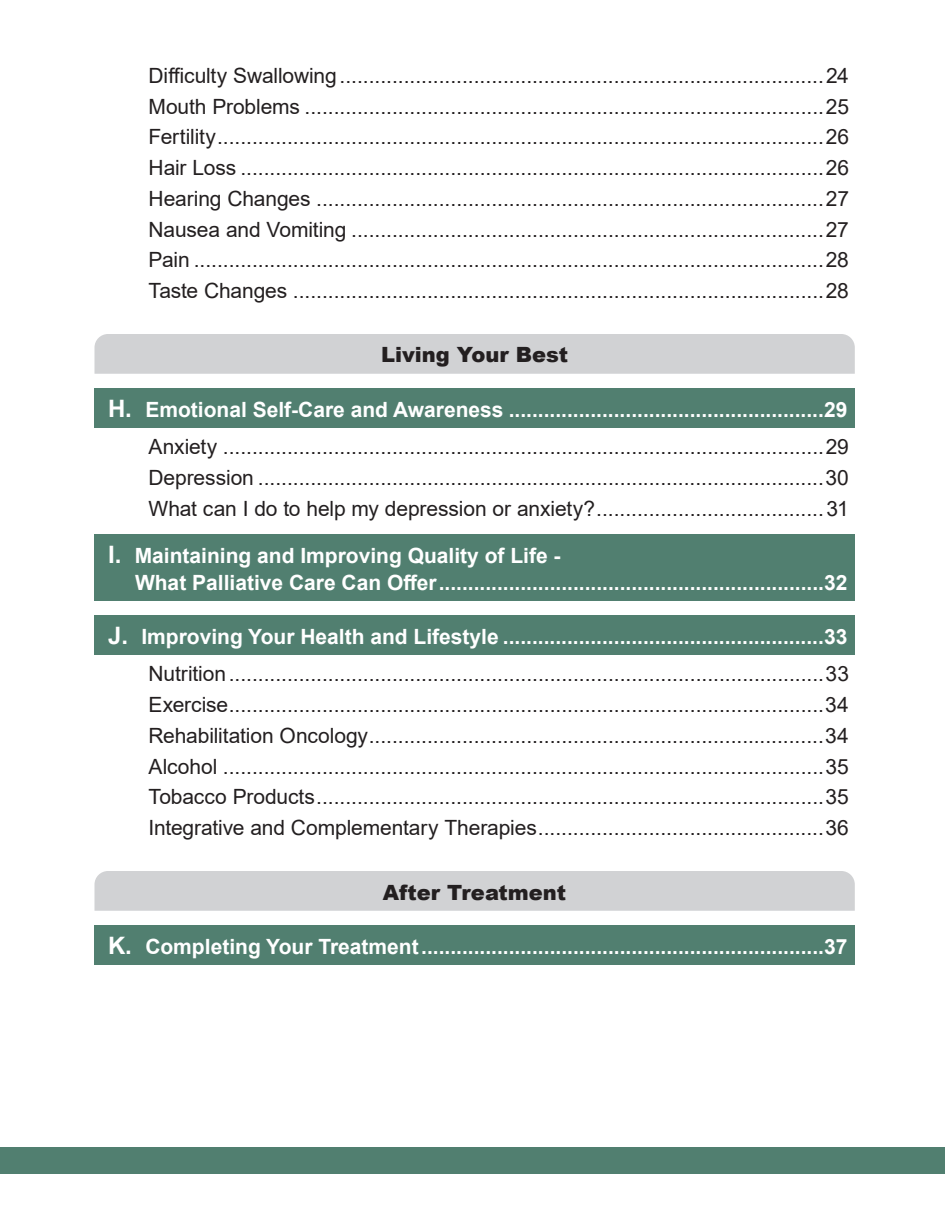
<style>
.page{position:relative;width:945px;height:1215px;background:#fff}
.page>*{position:absolute;margin:0;border:0;box-sizing:border-box;transform-origin:0 0}
.t1{font:21px/30.8px "Arial";letter-spacing:-.005em;color:#231f20;text-align:justify}
.t2{font:700 21px/27px "Arial";color:#fff}
.t3{font:900 21px "Arial";color:#231f20}
.s1{font-weight:700;font-size:24px;color:#fff}
.s2{font-weight:700;color:#fff}
.s3{font-size:24px}
</style>
<div class="page">
<div style="left:0;top:1148px;width:15px;height:26px;background:#517f70"></div>
<div style="left:15px;top:1148px;width:930px;height:26px;background:#517f70"></div>
<div style="left:94px;top:334px;width:761px;height:40px;background:#d1d2d4"></div>
<div style="left:94px;top:388px;width:761px;height:40px;background:#517f70"></div>
<div style="left:94px;top:534px;width:761px;height:67px;background:#517f70"></div>
<div style="left:94px;top:615px;width:761px;height:40px;background:#517f70"></div>
<div style="left:94px;top:871px;width:761px;height:40px;background:#d1d2d4"></div>
<div style="left:94px;top:925px;width:761px;height:40px;background:#517f70"></div>
<p class="t1" style="left:148px;top:60px;width:702px">Difficulty Swallowing...................................................................................24<br>Mouth Problems .........................................................................................25<br>Fertility........................................................................................................26<br>Hair Loss ....................................................................................................26<br>Hearing Changes .......................................................................................27<br>Nausea and Vomiting .................................................................................27<br>Pain ............................................................................................................28<br>Taste Changes ...........................................................................................28</p>
<p class="t3" style="left:381px;top:340px;width:189px">Living Your Best</p>
<p class="t1" style="left:108px;top:390px;width:743px;line-height:37.5px;text-align:right"><span class="s1">H.</span> <span class="s2">Emotional Self-Care and Awareness ......................................................29<br></span>Anxiety .......................................................................................................29</p>
<p class="t1" style="left:149px;top:462px;width:702px">Depression .................................................................................................30<br>What can I do to help my depression or anxiety?.......................................31</p>
<p class="t2" style="left:135px;top:542px;width:714px;text-indent:-27px"><span class="s3">I.</span> Maintaining and Improving Quality of Life -<br>What Palliative Care Can Offer..................................................................32</p>
<p class="t1" style="left:108px;top:618px;width:743px;line-height:37.5px;text-align:right"><span class="s1">J.</span> <span class="s2">Improving Your Health and Lifestyle .......................................................33<br></span>Nutrition......................................................................................................33</p>
<p class="t1" style="left:148px;top:689px;width:702px">Exercise......................................................................................................34<br>Rehabilitation Oncology..............................................................................34<br>Alcohol .......................................................................................................35<br>Tobacco Products.......................................................................................35<br>Integrative and Complementary Therapies.................................................36</p>
<p class="t3" style="left:383px;top:877px;width:185px">After Treatment</p>
<p class="t2" style="left:108px;top:933px;width:741px"><span class="s3">K.</span> Completing Your Treatment.....................................................................37</p>
</div>
